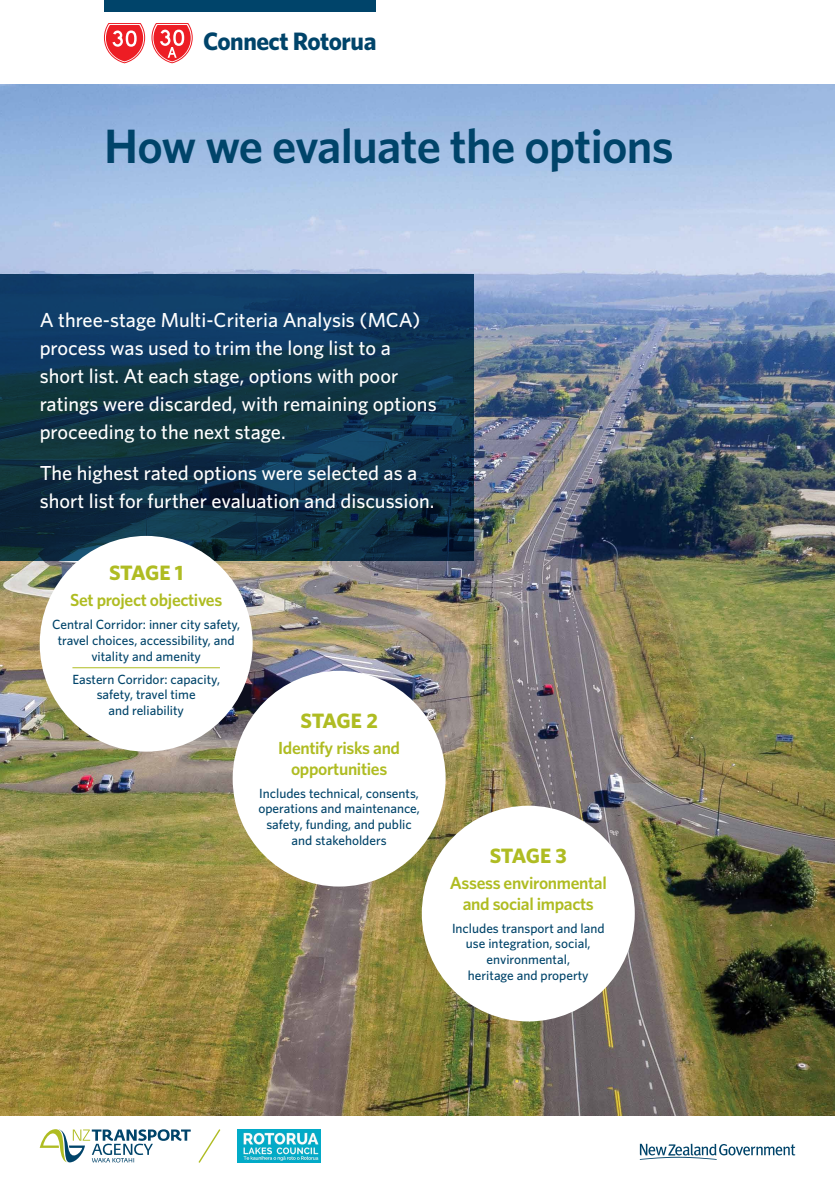
<style>
.page{position:relative;width:835px;height:1180px;background:#fff}
.page>*{position:absolute;margin:0;border:0;box-sizing:border-box;transform-origin:0 0}
.t1{font:600 48.3px "Whitney";letter-spacing:-.015em;color:#00446a}
.t2{font:700 25.2px "Whitney";letter-spacing:-.02em;color:#00446a}
.t3{font:700 20.82px "Whitney";letter-spacing:-.02em;color:#afbc22}
.t4{font:500 20.3px/28px "Whitney";color:#fff}
.t5{font:600 17.5px/20.9px "Whitney";letter-spacing:-.02em;color:#afbc22;text-align:center}
.t6{font:500 13.3px/15.7px "Whitney";color:#00446a;text-align:center}
</style>
<div class="page">
<svg style="left:639px;top:1143px;width:156px;height:17px"></svg>
<svg style="left:104px;top:23px;width:41px;height:40px"></svg>
<svg style="left:152px;top:23px;width:40px;height:40px"></svg>
<div style="left:104px;top:0;width:271px;height:12px;background:#00446a"></div>
<svg style="left:40px;top:1129px;width:151px;height:34px"></svg>
<svg style="left:198px;top:1129px;width:23px;height:34px"></svg>
<img style="left:238px;top:1129px;width:83px;height:33px">
<img style="left:0;top:84px;width:834px;height:1031px">
<svg style="left:0;top:274px;width:473px;height:287px;background:#0f344e"></svg>
<div style="left:422px;top:805px;width:212px;height:216px;background:#fff;border-radius:50%"></div>
<div style="left:40px;top:536px;width:213px;height:215px;background:#fff;border-radius:50%"></div>
<hr style="left:72px;top:667px;width:148px;height:1px;background:#afbc22">
<div style="left:233px;top:671px;width:212px;height:215px;background:#fff;border-radius:50%"></div>
<h2 class="t2" style="left:203px;top:24px;width:175px">Connect Rotorua</h2>
<h1 class="t1" style="left:104px;top:114px;width:571px">How we evaluate the options</h1>
<h3 class="t4" style="left:40px;top:305px;width:398px">A three-stage Multi-Criteria Analysis (MCA) process was used to trim the long list to a short list. At each stage, options with poor ratings were discarded, with remaining options proceeding to the next stage.</h3>
<h3 class="t4" style="left:40px;top:458px;width:396px">The highest rated options were selected as a short list for further evaluation and discussion.</h3>
<h3 class="t3" style="left:109px;top:559px;width:76px">STAGE 1</h3>
<h3 class="t5" style="left:70px;top:589px;width:154px">Set project objectives</h3>
<p class="t6" style="left:52px;top:616px;width:190px">Central Corridor: inner city safety, travel choices, accessibility, and vitality and amenity</p>
<p class="t6" style="left:72px;top:671px;width:149px">Eastern Corridor: capacity, safety, travel time<br>and reliability</p>
<h3 class="t3" style="left:300px;top:706px;width:79px">STAGE 2</h3>
<h3 class="t5" style="left:278px;top:736px;width:123px">Identify risks and opportunities</h3>
<p class="t6" style="left:258px;top:785px;width:163px">Includes technical, consents, operations and maintenance, safety, funding, and public and stakeholders</p>
<h3 class="t3" style="left:489px;top:841px;width:79px">STAGE 3</h3>
<h3 class="t5" style="left:449px;top:872px;width:158px">Assess environmental and social impacts</h3>
<p class="t6" style="left:452px;top:920px;width:154px">Includes transport and land use integration, social, environmental,<br>heritage and property</p>
</div>
